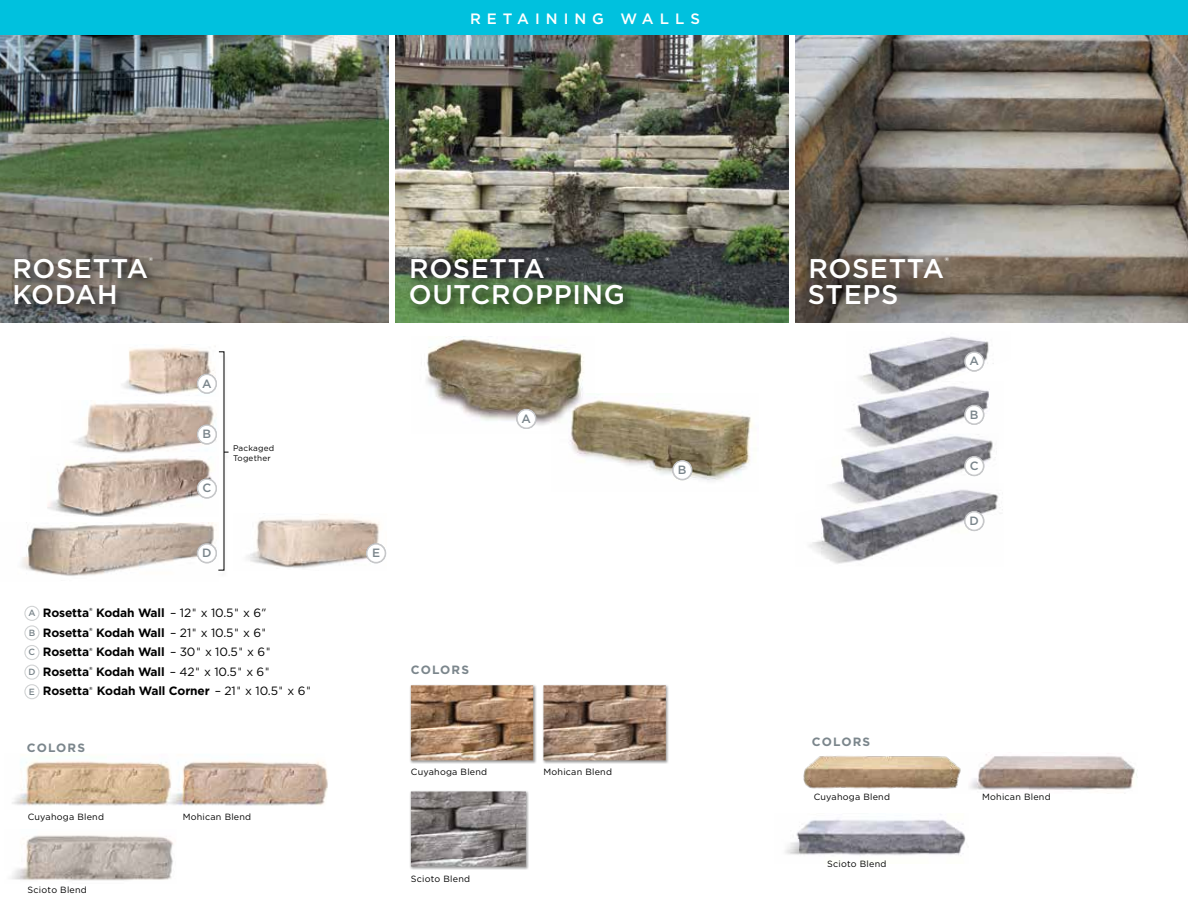
<style>
.page{position:relative;width:1188px;height:918px;background:#fff}
.page>*{position:absolute;margin:0;border:0;box-sizing:border-box;transform-origin:0 0}
.t1{font:500 27px "Gotham";letter-spacing:.025em;color:#fff}
.t2{font:500 15px "Gotham";letter-spacing:.4em;color:#fff}
.t3{font:700 12px/19.6px "Gotham";letter-spacing:-.01em;color:#000}
.t4{font:12px "Gotham";letter-spacing:-.01em;color:#000}
.t5{font:700 12px "Gotham";letter-spacing:.1em;color:#7b868c}
.t6{font:500 12px "Gotham";color:#7b868c}
.t7{font:9px "Gotham";letter-spacing:.025em;color:#000}
.t8{font:8.1px/9.8px "Gotham";letter-spacing:.025em;color:#000}
.t9{font:500 5.25px "Gotham";color:#fff}
.t10{font:700 4.35px "Gotham";color:#000}
.s1{font-weight:500;font-size:9px;color:#7b868c}
.s2{font-weight:700}
.s3{font-family:"Avenir";font-weight:300}
.s4{font-weight:400}
</style>
<div class="page">
<img style="left:426px;top:337px;width:158px;height:92px">
<img style="left:551px;top:393px;width:202px;height:88px">
<img style="left:795px;top:34px;width:393px;height:288px">
<img style="left:396px;top:34px;width:392px;height:288px">
<img style="left:0;top:34px;width:389px;height:288px">
<div style="left:11px;top:254px;width:154px;height:63px;background:#000;opacity:.75"></div>
<div style="left:407px;top:254px;width:229px;height:63px;background:#000;opacity:.75"></div>
<div style="left:24px;top:606px;width:16px;height:15px;border:1px solid #d1d3d4;border-radius:50%"></div>
<div style="left:24px;top:625px;width:16px;height:16px;border:1px solid #d1d3d4;border-radius:50%"></div>
<div style="left:24px;top:645px;width:16px;height:15px;border:1px solid #d1d3d4;border-radius:50%"></div>
<div style="left:24px;top:665px;width:16px;height:15px;border:1px solid #d1d3d4;border-radius:50%"></div>
<div style="left:24px;top:684px;width:16px;height:15px;border:1px solid #d1d3d4;border-radius:50%"></div>
<img style="left:74px;top:401px;width:141px;height:53px">
<img style="left:247px;top:514px;width:140px;height:54px">
<img style="left:21px;top:523px;width:194px;height:53px">
<img style="left:47px;top:458px;width:168px;height:58px">
<img style="left:122px;top:344px;width:93px;height:51px">
<svg style="left:218px;top:351px;width:11px;height:220px"></svg>
<div style="left:198px;top:374px;width:18px;height:19px;background:#fff;border-radius:50%"></div>
<div style="left:197px;top:374px;width:20px;height:20px;border:2px solid #c7c8ca;border-radius:50%"></div>
<div style="left:198px;top:425px;width:18px;height:19px;background:#fff;border-radius:50%"></div>
<div style="left:197px;top:424px;width:20px;height:21px;border:2px solid #c7c8ca;border-radius:50%"></div>
<div style="left:198px;top:479px;width:18px;height:19px;background:#fff;border-radius:50%"></div>
<div style="left:197px;top:478px;width:20px;height:21px;border:2px solid #c7c8ca;border-radius:50%"></div>
<div style="left:198px;top:544px;width:18px;height:19px;background:#fff;border-radius:50%"></div>
<div style="left:197px;top:543px;width:20px;height:20px;border:2px solid #c7c8ca;border-radius:50%"></div>
<div style="left:367px;top:544px;width:18px;height:19px;background:#fff;border-radius:50%"></div>
<div style="left:366px;top:543px;width:20px;height:20px;border:2px solid #c7c8ca;border-radius:50%"></div>
<div style="left:517px;top:410px;width:19px;height:18px;background:#fff;border-radius:50%"></div>
<div style="left:516px;top:409px;width:21px;height:20px;border:2px solid #c7c8ca;border-radius:50%"></div>
<img style="left:847px;top:396px;width:142px;height:38px">
<img style="left:859px;top:336px;width:135px;height:60px">
<img style="left:836px;top:434px;width:157px;height:49px">
<img style="left:809px;top:483px;width:194px;height:81px">
<div style="left:965px;top:352px;width:19px;height:19px;background:#fff;border-radius:50%"></div>
<div style="left:964px;top:351px;width:20px;height:21px;border:2px solid #c7c8ca;border-radius:50%"></div>
<div style="left:965px;top:405px;width:19px;height:19px;background:#fff;border-radius:50%"></div>
<div style="left:964px;top:405px;width:20px;height:20px;border:2px solid #c7c8ca;border-radius:50%"></div>
<div style="left:965px;top:457px;width:19px;height:18px;background:#fff;border-radius:50%"></div>
<div style="left:964px;top:456px;width:20px;height:20px;border:2px solid #c7c8ca;border-radius:50%"></div>
<div style="left:965px;top:512px;width:19px;height:18px;background:#fff;border-radius:50%"></div>
<div style="left:964px;top:511px;width:20px;height:20px;border:2px solid #c7c8ca;border-radius:50%"></div>
<div style="left:673px;top:461px;width:19px;height:19px;background:#fff;border-radius:50%"></div>
<div style="left:672px;top:460px;width:20px;height:20px;border:2px solid #c7c8ca;border-radius:50%"></div>
<img style="left:12px;top:761px;width:149px;height:45px">
<img style="left:161px;top:761px;width:167px;height:45px">
<img style="left:11px;top:835px;width:162px;height:46px">
<div style="left:409px;top:684px;width:128px;height:80px;background:#000;opacity:.4"></div>
<img style="left:411px;top:685px;width:122px;height:75px">
<div style="left:542px;top:684px;width:128px;height:80px;background:#000;opacity:.4"></div>
<img style="left:543px;top:685px;width:123px;height:75px">
<div style="left:409px;top:790px;width:120px;height:80px;background:#000;opacity:.4"></div>
<img style="left:411px;top:792px;width:115px;height:75px">
<img style="left:803px;top:756px;width:148px;height:33px">
<img style="left:951px;top:754px;width:187px;height:36px">
<img style="left:785px;top:819px;width:181px;height:37px">
<div style="left:0;top:0;width:1188px;height:34px;background:#00c1de"></div>
<h2 class="t2" style="left:470px;top:10px;width:231px">RETAINING WALLS</h2>
<p class="t9" style="left:149px;top:256px;width:6px">®</p>
<h1 class="t1" style="left:12px;top:253px;width:137px">ROSETTA</h1>
<h1 class="t1" style="left:12px;top:279px;width:107px">KODAH</h1>
<h3 class="t6" style="left:202px;top:377px;width:11px">A</h3>
<h3 class="t6" style="left:203px;top:427px;width:10px">B</h3>
<h3 class="t6" style="left:202px;top:481px;width:10px">C</h3>
<p class="t8" style="left:233px;top:443px;width:43px">Packaged<br>Together</p>
<h3 class="t6" style="left:202px;top:546px;width:11px">D</h3>
<h3 class="t6" style="left:372px;top:546px;width:10px">E</h3>
<h3 class="t3" style="left:28px;top:603px;width:62px"><span class="s1">A</span> Rosetta</h3>
<p class="t10" style="left:89px;top:607px;width:5px">®</p>
<h3 class="t4" style="left:96px;top:606px;width:173px"><span class="s2">Kodah Wall</span> – 12<span class="s3">"</span> x 10.5<span class="s3">"</span> x 6<span class="s3">”</span></h3>
<h3 class="t3" style="left:29px;top:622px;width:62px"><span class="s1">B</span> Rosetta</h3>
<p class="t10" style="left:89px;top:627px;width:5px">®</p>
<h3 class="t4" style="left:96px;top:626px;width:173px"><span class="s2">Kodah Wall</span> – 21<span class="s3">"</span> x 10.5<span class="s3">"</span> x 6<span class="s3">"</span></h3>
<h3 class="t3" style="left:29px;top:642px;width:62px"><span class="s1">C</span> Rosetta</h3>
<p class="t10" style="left:89px;top:647px;width:5px">®</p>
<h3 class="t4" style="left:96px;top:645px;width:177px"><span class="s2">Kodah Wall</span> – 30<span class="s3">"</span> x 10.5<span class="s3">"</span> x 6<span class="s3">"</span></h3>
<h3 class="t3" style="left:28px;top:661px;width:62px"><span class="s1">D</span> Rosetta</h3>
<p class="t10" style="left:89px;top:666px;width:5px">®</p>
<h3 class="t3" style="left:29px;top:661px;width:284px;text-indent:67px">Kodah Wall <span class="s4">– 42</span><span class="s3">"</span> <span class="s4">x 10.5</span><span class="s3">"</span> <span class="s4">x 6</span><span class="s3">"<br></span><span class="s1">E</span> Rosetta<sup>®</sup> Kodah Wall Corner <span class="s4">– 21</span><span class="s3">"</span> <span class="s4">x 10.5</span><span class="s3">"</span> <span class="s4">x 6</span><span class="s3">"</span></h3>
<h3 class="t5" style="left:27px;top:741px;width:60px">COLORS</h3>
<p class="t7" style="left:28px;top:812px;width:78px">Cuyahoga Blend</p>
<p class="t7" style="left:28px;top:885px;width:61px">Scioto Blend</p>
<p class="t7" style="left:183px;top:812px;width:70px">Mohican Blend</p>
<p class="t9" style="left:546px;top:256px;width:6px">®</p>
<h1 class="t1" style="left:409px;top:279px;width:218px">OUTCROPPING</h1>
<h1 class="t1" style="left:409px;top:253px;width:137px">ROSETTA</h1>
<h3 class="t6" style="left:522px;top:412px;width:11px">A</h3>
<h3 class="t5" style="left:411px;top:663px;width:60px">COLORS</h3>
<p class="t7" style="left:411px;top:767px;width:78px">Cuyahoga Blend</p>
<p class="t7" style="left:543px;top:767px;width:70px">Mohican Blend</p>
<p class="t7" style="left:411px;top:873px;width:61px">Scioto Blend</p>
<h3 class="t6" style="left:678px;top:463px;width:10px">B</h3>
<p class="t9" style="left:945px;top:256px;width:6px">®</p>
<h1 class="t1" style="left:808px;top:253px;width:137px">ROSETTA</h1>
<h1 class="t1" style="left:808px;top:279px;width:92px">STEPS</h1>
<h3 class="t6" style="left:970px;top:354px;width:11px">A</h3>
<h3 class="t6" style="left:970px;top:408px;width:10px">B</h3>
<h3 class="t6" style="left:970px;top:459px;width:10px">C</h3>
<h3 class="t6" style="left:970px;top:514px;width:11px">D</h3>
<h3 class="t5" style="left:812px;top:735px;width:60px">COLORS</h3>
<p class="t7" style="left:814px;top:792px;width:78px">Cuyahoga Blend</p>
<p class="t7" style="left:982px;top:792px;width:70px">Mohican Blend</p>
<p class="t7" style="left:827px;top:859px;width:61px">Scioto Blend</p>
</div>
